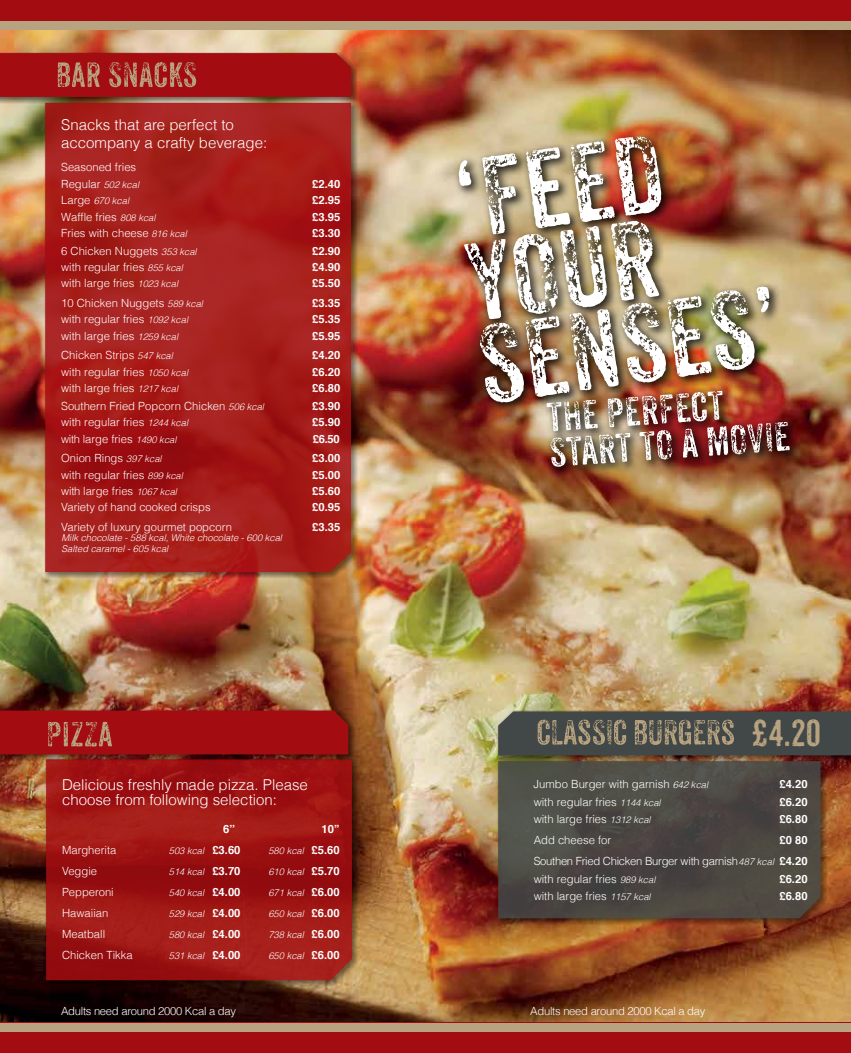
<style>
.page{position:relative;width:851px;height:1053px;background:#fff}
.page>*{position:absolute;margin:0;border:0;box-sizing:border-box;transform-origin:0 0}
.t1{font:36.25px "Anodyne";color:#b8a380}
.t2{font:300 15px/15px "Helvetica";color:#fff}
.t3{font:300 11.25px/16.2px "Helvetica";color:#fff}
.t4{font:700 11.25px/19.8px "Helvetica";color:#fff}
.t5{font:300 11.25px/21px "Helvetica";letter-spacing:-.025em;color:#fff;text-align:right}
.t6{font:italic 300 9.38px/10.5px "Helvetica";color:#fff}
.s1{font-style:italic;font-size:9.38px}
.s2{font-style:normal;font-size:11.25px}
.s3{font-weight:700;font-style:normal;font-size:11.25px}
.s4{font-weight:700}
</style>
<div class="page">
<img style="left:0;top:30px;width:850px;height:992px">
<svg style="left:45px;top:757px;width:313px;height:229px"></svg>
<svg style="left:46px;top:760px;width:306px;height:220px"></svg>
<svg style="left:0;top:709px;width:354px;height:51px"></svg>
<svg style="left:0;top:710px;width:348px;height:44px"></svg>
<img style="left:496px;top:710px;width:354px;height:51px">
<svg style="left:498px;top:711px;width:352px;height:44px"></svg>
<img style="left:496px;top:759px;width:330px;height:165px">
<svg style="left:498px;top:761px;width:322px;height:157px;fill:#4d4942"></svg>
<div style="left:0;top:1022px;width:850px;height:30px;background:#a30d11"></div>
<div style="left:0;top:0;width:850px;height:23px;background:#a30d11"></div>
<div style="left:0;top:21px;width:850px;height:9px;background:#b8a380"></div>
<div style="left:0;top:1022px;width:850px;height:9px;background:#b8a380"></div>
<img style="left:0;top:52px;width:357px;height:51px">
<svg style="left:0;top:53px;width:351px;height:44px"></svg>
<img style="left:44px;top:102px;width:313px;height:475px">
<svg style="left:45px;top:103px;width:306px;height:469px;fill:#a71f1a"></svg>
<img style="left:450px;top:129px;width:225px;height:120px">
<img style="left:542px;top:414px;width:262px;height:67px">
<img style="left:458px;top:136px;width:331px;height:331px">
<h2 class="t2" style="left:61px;top:115px;width:207px;line-height:17.5px">Snacks that are perfect to accompany a crafty beverage:</h2>
<p class="t3" style="left:61px;top:158px;width:79px">Seasoned fries<br>Regular <span class="s1">502 kcal</span></p>
<p class="t4" style="left:312px;top:174px;width:30px">£2.40</p>
<p class="t6" style="left:61px;top:195px;width:69px"><span class="s2">Large</span> 670 kcal</p>
<p class="t4" style="left:312px;top:190px;width:30px">£2.95</p>
<p class="t3" style="left:61px;top:224px;width:127px">Fries with cheese <span class="s1">816 kcal</span></p>
<p class="t4" style="left:312px;top:224px;width:30px">£3.30</p>
<p class="t3" style="left:61px;top:208px;width:96px">Waffle fries <span class="s1">808 kcal</span></p>
<p class="t4" style="left:312px;top:207px;width:30px">£3.95</p>
<p class="t3" style="left:61px;top:242px;width:137px">6 Chicken Nuggets <span class="s1">353 kcal</span></p>
<p class="t4" style="left:312px;top:241px;width:30px">£2.90</p>
<p class="t3" style="left:61px;top:258px;width:123px">with regular fries <span class="s1">855 kcal</span></p>
<p class="t4" style="left:312px;top:257px;width:30px">£4.90</p>
<p class="t3" style="left:61px;top:274px;width:118px">with large fries <span class="s1">1023 kcal</span></p>
<p class="t4" style="left:312px;top:273px;width:30px">£5.50</p>
<p class="t3" style="left:61px;top:294px;width:143px">10 Chicken Nuggets <span class="s1">589 kcal</span></p>
<p class="t4" style="left:312px;top:293px;width:30px">£3.35</p>
<p class="t3" style="left:61px;top:310px;width:128px">with regular fries <span class="s1">1092 kcal</span></p>
<p class="t4" style="left:312px;top:310px;width:30px">£5.35</p>
<p class="t3" style="left:61px;top:327px;width:118px">with large fries <span class="s1">1259 kcal</span></p>
<p class="t4" style="left:312px;top:326px;width:30px">£5.95</p>
<p class="t3" style="left:61px;top:346px;width:113px">Chicken Strips <span class="s1">547 kcal</span></p>
<p class="t4" style="left:312px;top:346px;width:30px">£4.20</p>
<p class="t3" style="left:61px;top:363px;width:128px">with regular fries <span class="s1">1050 kcal</span></p>
<p class="t4" style="left:312px;top:362px;width:30px">£6.20</p>
<p class="t3" style="left:61px;top:379px;width:118px">with large fries <span class="s1">1217 kcal</span></p>
<p class="t4" style="left:312px;top:378px;width:30px">£6.80</p>
<p class="t3" style="left:61px;top:397px;width:204px">Southern Fried Popcorn Chicken <span class="s1">506 kcal</span></p>
<p class="t4" style="left:312px;top:396px;width:30px">£3.90</p>
<p class="t3" style="left:61px;top:413px;width:128px">with regular fries <span class="s1">1244 kcal</span></p>
<p class="t4" style="left:312px;top:412px;width:30px">£5.90</p>
<p class="t3" style="left:61px;top:429px;width:117px">with large fries <span class="s1">1490 kcal</span></p>
<p class="t4" style="left:313px;top:429px;width:28px">£6.50</p>
<p class="t3" style="left:61px;top:449px;width:102px">Onion Rings <span class="s1">397 kcal</span></p>
<p class="t4" style="left:312px;top:448px;width:30px">£3.00</p>
<p class="t3" style="left:61px;top:465px;width:123px">with regular fries <span class="s1">899 kcal</span></p>
<p class="t4" style="left:312px;top:465px;width:30px">£5.00</p>
<p class="t3" style="left:61px;top:482px;width:117px">with large fries <span class="s1">1067 kcal</span></p>
<p class="t4" style="left:312px;top:481px;width:30px">£5.60</p>
<p class="t3" style="left:61px;top:498px;width:151px">Variety of hand cooked crisps</p>
<p class="t4" style="left:312px;top:497px;width:30px">£0 95 £3 35</p>
<p class="t4" style="left:325px;top:497px;width:5px">.</p>
<p class="t3" style="left:61px;top:517px;width:172px">Variety of luxu y gou met popcorn</p>
<p class="t4" style="left:325px;top:517px;width:5px">.</p>
<p class="t3" style="left:131px;top:517px;width:5px">r</p>
<p class="t3" style="left:163px;top:517px;width:5px">r</p>
<p class="t6" style="left:61px;top:532px;width:222px">Milk chocolate - 588 kcal, White chocolate - 600 kcal<br>Salted caramel - 605 kcal</p>
<h2 class="t2" style="left:62px;top:775px;width:247px">Delicious freshly made pizza. Please choose from following selection:</h2>
<p class="t4" style="left:223px;top:819px;width:14px">6’’</p>
<p class="t4" style="left:321px;top:819px;width:20px">10’’</p>
<p class="t3" style="left:62px;top:840px;width:56px">Margherita</p>
<p class="t6" style="left:169px;top:844px;width:73px">503 kcal <span class="s3">£3.60</span></p>
<p class="t4" style="left:311px;top:840px;width:30px">£5.60</p>
<p class="t3" style="left:62px;top:861px;width:37px">Veggie</p>
<p class="t6" style="left:169px;top:865px;width:73px">514 kcal <span class="s3">£3.70</span></p>
<p class="t4" style="left:311px;top:861px;width:30px">£5.70</p>
<p class="t3" style="left:62px;top:883px;width:53px">Pepperoni</p>
<p class="t6" style="left:169px;top:886px;width:73px">540 kcal <span class="s3">£4.00</span></p>
<p class="t4" style="left:311px;top:882px;width:30px">£6.00</p>
<p class="t3" style="left:62px;top:904px;width:48px">Hawaiian</p>
<p class="t6" style="left:169px;top:907px;width:73px">529 kcal <span class="s3">£4.00</span></p>
<p class="t4" style="left:311px;top:903px;width:30px">£6.00</p>
<p class="t3" style="left:62px;top:925px;width:45px">Meatball</p>
<p class="t6" style="left:169px;top:928px;width:73px">580 kcal <span class="s3">£4.00</span></p>
<p class="t4" style="left:311px;top:924px;width:30px">£6.00</p>
<p class="t3" style="left:62px;top:946px;width:72px">Chicken Tikka</p>
<p class="t6" style="left:169px;top:949px;width:37px">531 kcal</p>
<p class="t6" style="left:268px;top:844px;width:37px">580 kcal</p>
<p class="t6" style="left:268px;top:865px;width:37px">610 kcal</p>
<p class="t6" style="left:268px;top:886px;width:37px">671 kcal</p>
<p class="t6" style="left:268px;top:907px;width:37px">650 kcal</p>
<p class="t6" style="left:268px;top:928px;width:37px">738 kcal</p>
<p class="t4" style="left:212px;top:945px;width:30px">£4.00</p>
<p class="t6" style="left:268px;top:949px;width:73px">650 kcal <span class="s3">£6.00</span></p>
<h1 class="t1" style="left:751px;top:710px;width:71px">£4.20</h1>
<p class="t3" style="left:533px;top:775px;width:176px">Jumbo Burger with garnish <span class="s1">642 kcal</span></p>
<p class="t4" style="left:779px;top:774px;width:30px">£4.20</p>
<p class="t3" style="left:533px;top:792px;width:128px">with regular fries <span class="s1">1144 kcal</span></p>
<p class="t4" style="left:779px;top:791px;width:30px">£6.20</p>
<p class="t3" style="left:533px;top:810px;width:118px">with large fries <span class="s1">1312 kcal</span></p>
<p class="t4" style="left:779px;top:809px;width:30px">£6.80</p>
<p class="t3" style="left:533px;top:831px;width:79px">Add cheese for</p>
<p class="t5" style="left:533px;top:828px;width:275px"><span class="s4">£0</span>. <span class="s4">80<br></span>Southen Fried Chicken Burger with garnish<span class="s1">487 kcal</span> <span class="s4">£4.20</span></p>
<p class="t3" style="left:533px;top:869px;width:123px">with regular fries <span class="s1">989 kcal</span></p>
<p class="t4" style="left:779px;top:869px;width:30px">£6.20</p>
<p class="t3" style="left:533px;top:887px;width:118px">with large fries <span class="s1">1157 kcal</span></p>
<p class="t4" style="left:779px;top:886px;width:30px">£6.80</p>
<p class="t5" style="left:61px;top:999px;width:177px">Adults need around 2000 Kcal a day</p>
<p class="t5" style="left:530px;top:999px;width:177px">Adults need around 2000 Kcal a day</p>
</div>
